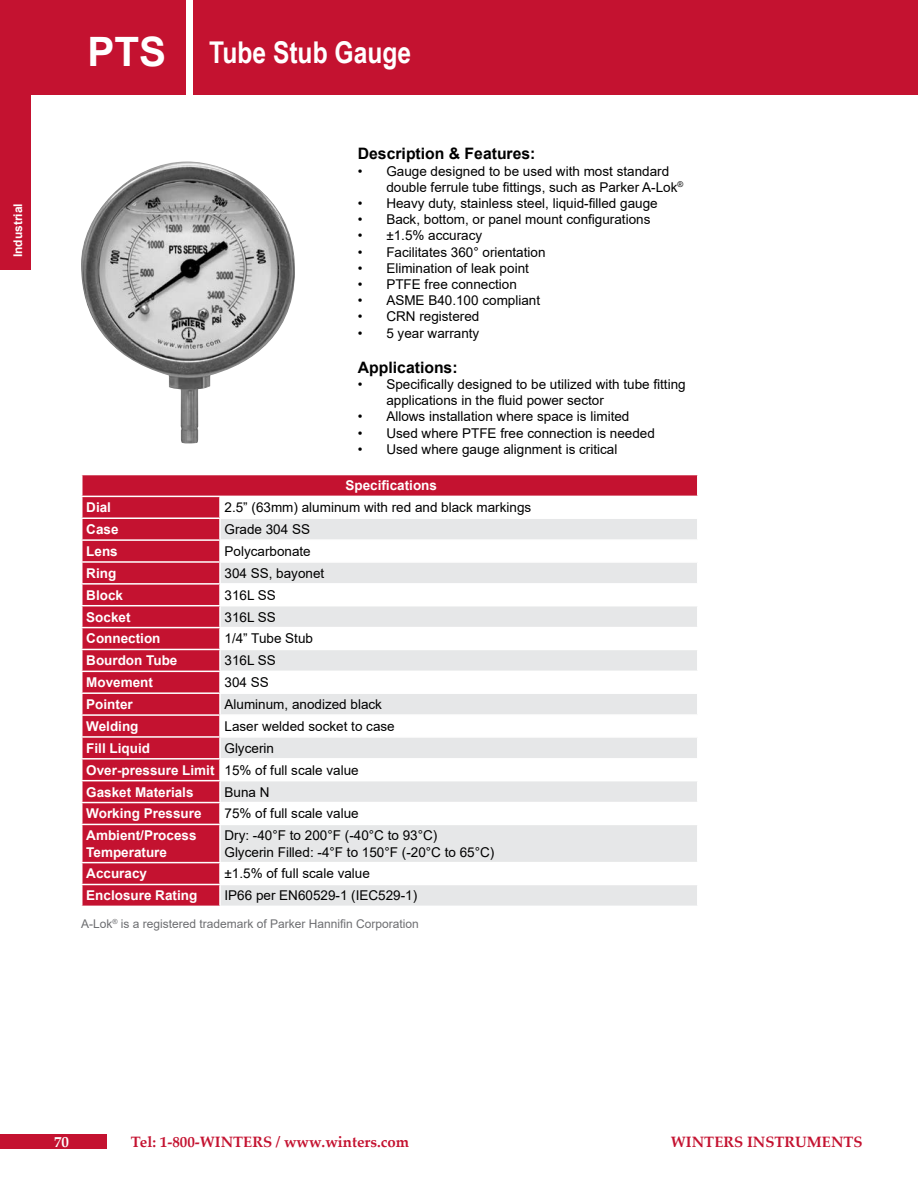
<style>
.page{position:relative;width:918px;height:1188px;background:#fff}
.page>*{position:absolute;margin:0;border:0;box-sizing:border-box;transform-origin:0 0}
.t1{font:700 40.5px "Arial";color:#fff}
.t2{font:700 30px "Arial Narrow";color:#fff}
.t3{font:700 15.75px "Arial";color:#000}
.t4{font:700 15px "Palatino Linotype";color:#c41230}
.t5{font:700 15px "Palatino Linotype";color:#fff}
.t6{font:13.5px/16.2px "Arial";color:#000}
.t7{font:700 13.5px/16.2px "Arial";color:#fff}
.t8{font:12px "Arial";color:#6d6e71}
.t9{font:700 12px "Arial";color:#fff}
</style>
<div class="page">
<div style="left:0;top:0;width:185px;height:94px;background:#c41230"></div>
<div style="left:194px;top:0;width:724px;height:94px;background:#c41230"></div>
<div style="left:0;top:87px;width:31px;height:183px;background:#c41230"></div>
<div style="left:0;top:1134px;width:106px;height:14px;background:#c41230"></div>
<img style="left:81px;top:161px;width:214px;height:282px">
<svg style="left:82px;top:475px;width:615px;height:431px;background:#cc344d"></svg>
<svg style="left:221px;top:519px;width:476px;height:387px;fill:#e6e7e8"></svg>
<hr style="left:81px;top:496px;width:139px;height:1px;background:#fff">
<hr style="left:220px;top:496px;width:479px;height:1px;background:#fff">
<hr style="left:219px;top:497px;width:2px;height:20px;background:#fff">
<hr style="left:81px;top:517px;width:139px;height:2px;background:#fff">
<hr style="left:220px;top:517px;width:479px;height:2px;background:#fff">
<hr style="left:219px;top:519px;width:2px;height:20px;background:#fff">
<hr style="left:81px;top:539px;width:139px;height:2px;background:#fff">
<hr style="left:220px;top:539px;width:479px;height:2px;background:#fff">
<hr style="left:219px;top:541px;width:2px;height:20px;background:#fff">
<hr style="left:81px;top:561px;width:139px;height:2px;background:#fff">
<hr style="left:220px;top:561px;width:479px;height:2px;background:#fff">
<hr style="left:219px;top:563px;width:2px;height:20px;background:#fff">
<hr style="left:81px;top:583px;width:139px;height:2px;background:#fff">
<hr style="left:220px;top:583px;width:479px;height:2px;background:#fff">
<hr style="left:219px;top:585px;width:2px;height:20px;background:#fff">
<hr style="left:81px;top:605px;width:139px;height:1px;background:#fff">
<hr style="left:220px;top:605px;width:479px;height:1px;background:#fff">
<hr style="left:219px;top:606px;width:2px;height:21px;background:#fff">
<hr style="left:81px;top:627px;width:139px;height:1px;background:#fff">
<hr style="left:220px;top:627px;width:479px;height:1px;background:#fff">
<hr style="left:219px;top:628px;width:2px;height:21px;background:#fff">
<hr style="left:81px;top:649px;width:139px;height:1px;background:#fff">
<hr style="left:220px;top:649px;width:479px;height:1px;background:#fff">
<hr style="left:219px;top:650px;width:2px;height:21px;background:#fff">
<hr style="left:81px;top:671px;width:139px;height:1px;background:#fff">
<hr style="left:220px;top:671px;width:479px;height:1px;background:#fff">
<hr style="left:219px;top:672px;width:2px;height:20px;background:#fff">
<hr style="left:81px;top:692px;width:139px;height:2px;background:#fff">
<hr style="left:220px;top:692px;width:479px;height:2px;background:#fff">
<hr style="left:219px;top:694px;width:2px;height:20px;background:#fff">
<hr style="left:81px;top:714px;width:139px;height:2px;background:#fff">
<hr style="left:220px;top:714px;width:479px;height:2px;background:#fff">
<hr style="left:219px;top:716px;width:2px;height:20px;background:#fff">
<hr style="left:81px;top:736px;width:139px;height:2px;background:#fff">
<hr style="left:220px;top:736px;width:479px;height:2px;background:#fff">
<hr style="left:219px;top:738px;width:2px;height:20px;background:#fff">
<hr style="left:81px;top:758px;width:139px;height:2px;background:#fff">
<hr style="left:220px;top:758px;width:479px;height:2px;background:#fff">
<hr style="left:219px;top:760px;width:2px;height:20px;background:#fff">
<hr style="left:81px;top:780px;width:139px;height:1px;background:#fff">
<hr style="left:220px;top:780px;width:479px;height:1px;background:#fff">
<hr style="left:219px;top:781px;width:2px;height:21px;background:#fff">
<hr style="left:81px;top:802px;width:139px;height:1px;background:#fff">
<svg style="left:81px;top:475px;width:1px;height:349px"></svg>
<hr style="left:220px;top:802px;width:479px;height:1px;background:#fff">
<hr style="left:219px;top:803px;width:2px;height:21px;background:#fff">
<hr style="left:81px;top:824px;width:139px;height:1px;background:#fff">
<hr style="left:220px;top:824px;width:479px;height:1px;background:#fff">
<hr style="left:219px;top:825px;width:2px;height:37px;background:#fff">
<hr style="left:81px;top:862px;width:139px;height:1px;background:#fff">
<hr style="left:220px;top:862px;width:479px;height:1px;background:#fff">
<hr style="left:219px;top:863px;width:2px;height:21px;background:#fff">
<hr style="left:81px;top:884px;width:139px;height:1px;background:#fff">
<hr style="left:220px;top:884px;width:479px;height:1px;background:#fff">
<hr style="left:219px;top:885px;width:2px;height:21px;background:#fff">
<p class="t9" style="left:10px;top:257px;width:56px;rotate:-90deg">Industrial</p>
<p class="t1" style="left:87px;top:24px;width:80px">PTS</p>
<p class="t2" style="left:209px;top:30px;width:203px">Tube Stub Gauge</p>
<p class="t3" style="left:358px;top:143px;width:179px">Description &amp; Features:</p>
<p class="t6" style="left:358px;top:163px;width:313px">• Gauge designed to be used with most standard</p>
<p class="t6" style="left:386px;top:179px;width:298px">double ferrule tube fittings, such as Parker A-Lok<sup>®</sup></p>
<p class="t6" style="left:358px;top:195px;width:301px">• Heavy duty, stainless steel, liquid-filled gauge</p>
<p class="t6" style="left:358px;top:211px;width:294px">• Back, bottom, or panel mount configurations</p>
<p class="t6" style="left:358px;top:228px;width:126px">• ±1.5% accuracy</p>
<p class="t6" style="left:358px;top:244px;width:189px">• Facilitates 360° orientation</p>
<p class="t6" style="left:358px;top:260px;width:173px">• Elimination of leak point</p>
<p class="t6" style="left:358px;top:276px;width:161px">• PTFE free connection</p>
<p class="t6" style="left:358px;top:292px;width:184px">• ASME B40.100 compliant</p>
<p class="t6" style="left:358px;top:309px;width:123px">• CRN registered</p>
<p class="t6" style="left:358px;top:325px;width:123px">• 5 year warranty</p>
<p class="t3" style="left:358px;top:356px;width:101px">Applications:</p>
<p class="t6" style="left:386px;top:376px;width:301px;text-indent:-28px">• Specifically designed to be utilized with tube fitting applications in the fluid power sector</p>
<p class="t6" style="left:358px;top:408px;width:273px">• Allows installation where space is limited</p>
<p class="t6" style="left:358px;top:425px;width:299px">• Used where PTFE free connection is needed</p>
<p class="t6" style="left:358px;top:441px;width:261px">• Used where gauge alignment is critical</p>
<p class="t7" style="left:346px;top:478px;width:93px">Specifications</p>
<p class="t7" style="left:86px;top:500px;width:26px">Dial</p>
<p class="t6" style="left:224px;top:499px;width:308px">2.5” (63mm) aluminum with red and black markings</p>
<p class="t7" style="left:86px;top:521px;width:34px">Case</p>
<p class="t6" style="left:224px;top:521px;width:87px">Grade 304 SS</p>
<p class="t7" style="left:86px;top:543px;width:33px">Lens</p>
<p class="t6" style="left:224px;top:543px;width:88px">Polycarbonate</p>
<p class="t7" style="left:86px;top:565px;width:31px">Ring</p>
<p class="t6" style="left:224px;top:565px;width:101px">304 SS, bayonet</p>
<p class="t7" style="left:86px;top:587px;width:38px">Block</p>
<p class="t6" style="left:224px;top:587px;width:53px">316L SS</p>
<p class="t7" style="left:86px;top:609px;width:46px">Socket</p>
<p class="t6" style="left:224px;top:609px;width:53px">316L SS</p>
<p class="t7" style="left:86px;top:631px;width:76px">Connection</p>
<p class="t6" style="left:224px;top:631px;width:90px">1/4” Tube Stub</p>
<p class="t7" style="left:86px;top:653px;width:93px">Bourdon Tube</p>
<p class="t6" style="left:224px;top:652px;width:53px">316L SS</p>
<p class="t7" style="left:86px;top:674px;width:68px">Movement</p>
<p class="t6" style="left:224px;top:674px;width:46px">304 SS</p>
<p class="t7" style="left:86px;top:696px;width:48px">Pointer</p>
<p class="t6" style="left:224px;top:696px;width:159px">Aluminum, anodized black</p>
<p class="t7" style="left:86px;top:718px;width:54px">Welding</p>
<p class="t6" style="left:224px;top:718px;width:172px">Laser welded socket to case</p>
<p class="t7" style="left:86px;top:740px;width:65px">Fill Liquid</p>
<p class="t6" style="left:224px;top:740px;width:51px">Glycerin</p>
<p class="t7" style="left:86px;top:762px;width:130px">Over-pressure Limit</p>
<p class="t6" style="left:224px;top:762px;width:136px">15% of full scale value</p>
<p class="t7" style="left:86px;top:784px;width:109px">Gasket Materials</p>
<p class="t6" style="left:224px;top:784px;width:47px">Buna N</p>
<p class="t7" style="left:86px;top:806px;width:117px">Working Pressure</p>
<p class="t6" style="left:224px;top:805px;width:136px">75% of full scale value</p>
<p class="t7" style="left:86px;top:828px;width:112px">Ambient/Process<br>Temperature</p>
<p class="t6" style="left:224px;top:827px;width:214px">Dry: -40°F to 200°F (-40°C to 93°C)</p>
<p class="t6" style="left:224px;top:844px;width:271px">Glycerin Filled: -4°F to 150°F (-20°C to 65°C)</p>
<p class="t7" style="left:86px;top:866px;width:62px">Accuracy</p>
<p class="t6" style="left:224px;top:866px;width:147px">±1.5% of full scale value</p>
<p class="t7" style="left:86px;top:888px;width:113px">Enclosure Rating</p>
<p class="t6" style="left:224px;top:887px;width:194px">IP66 per EN60529-1 (IEC529-1)</p>
<p class="t8" style="left:81px;top:915px;width:339px">A-Lok<sup>®</sup> is a registered trademark of Parker Hannifin Corporation</p>
<p class="t5" style="left:54px;top:1131px;width:16px">70</p>
<p class="t4" style="left:131px;top:1131px;width:280px">Tel: 1-800-WINTERS / www.winters.com</p>
<p class="t4" style="left:671px;top:1131px;width:193px">WINTERS INSTRUMENTS</p>
</div>
